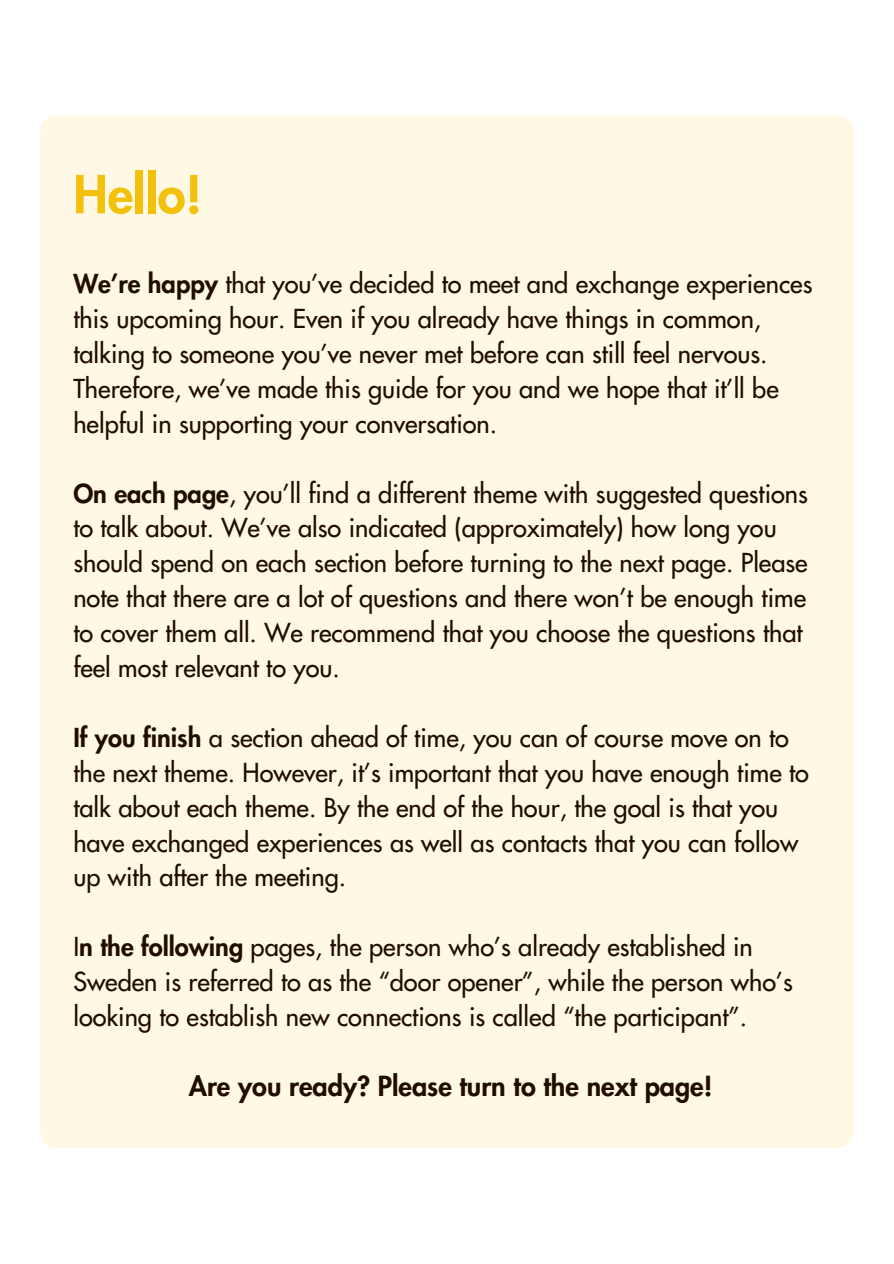
<style>
.page{position:relative;width:894px;height:1264px;background:#fff}
.page>*{position:absolute;margin:0;border:0;box-sizing:border-box;transform-origin:0 0}
.t1{font:800 50.85px "Futura Std";color:#f3c10c}
.t2{font:800 26.85px "Futura Std";color:#200d00}
.t3{font:500 25.5px/34.8px "Futura Std";color:#200d00}
.s1{font-weight:800}
</style>
<div class="page">
<div style="left:40px;top:115px;width:813px;height:1032px;background:#fef8e5"></div>
<h1 class="t1" style="left:73px;top:171px;width:130px">Hello!</h1>
<p class="t3" style="left:73px;top:267px;width:740px"><span class="s1">We’re happy</span> that you’ve decided to meet and exchange experiences this upcoming hour. Even if you already have things in common, talking to someone you’ve never met before can still feel nervous.<br>Therefore, we’ve made this guide for you and we hope that it’ll be helpful in supporting your conversation.</p>
<p class="t3" style="left:73px;top:477px;width:735px"><span class="s1">On each page</span>, you’ll find a different theme with suggested questions to talk about. We’ve also indicated (approximately) how long you should spend on each section before turning to the next page. Please note that there are a lot of questions and there won’t be enough time to cover them all. We recommend that you choose the questions that feel most relevant to you.</p>
<p class="t3" style="left:73px;top:721px;width:737px"><span class="s1">If you finish</span> a section ahead of time, you can of course move on to the next theme. However, it’s important that you have enough time to talk about each theme. By the end of the hour, the goal is that you have exchanged experiences as well as contacts that you can follow up with after the meeting.</p>
<p class="t3" style="left:73px;top:930px;width:720px">I<span class="s1">n the following</span> pages, the person who’s already established in<br>Sweden is referred to as the “door opener”, while the person who’s looking to establish new connections is called “the participant”.</p>
<p class="t2" style="left:189px;top:1073px;width:525px">Are you ready? Please turn to the next page!</p>
</div>
